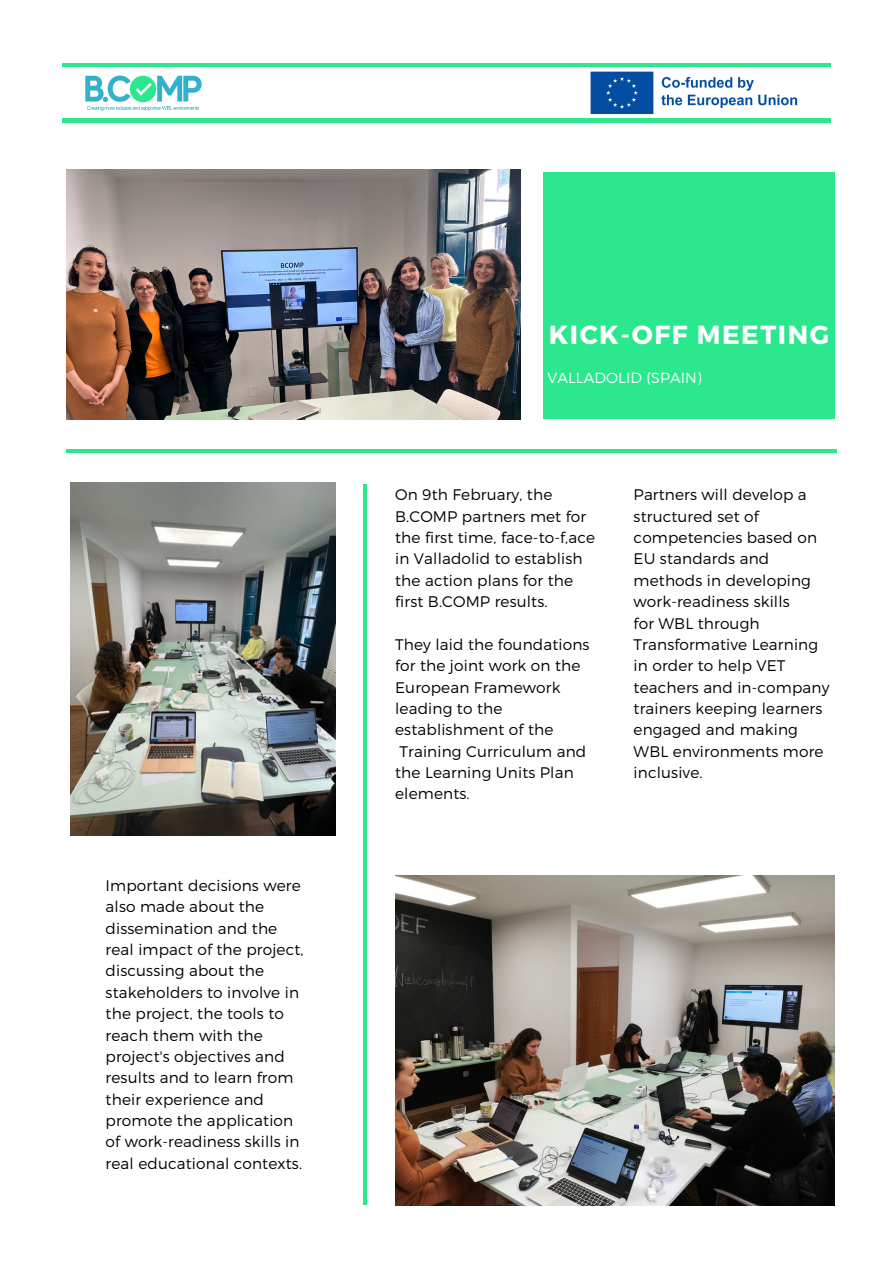
<style>
.page{position:relative;width:893px;height:1264px;background:#fff}
.page>*{position:absolute;margin:0;border:0;box-sizing:border-box;transform-origin:0 0}
.t1{font:700 26.1px "Montserrat";letter-spacing:.06em;color:#fff}
.t2{font:300 15.3px/21.3px "Montserrat";letter-spacing:.01em;color:#000}
.t3{font:300 14.7px "Montserrat";letter-spacing:.01em;color:#fff}
</style>
<div class="page">
<hr style="left:66px;top:449px;width:770px;height:4px;background:#2be88f">
<hr style="left:363px;top:484px;width:4px;height:721px;background:#2be88f">
<img style="left:70px;top:482px;width:266px;height:353px">
<img style="left:395px;top:875px;width:439px;height:330px">
<img style="left:66px;top:170px;width:454px;height:249px">
<div style="left:543px;top:172px;width:291px;height:247px;background:#2be88f"></div>
<hr style="left:63px;top:119px;width:767px;height:3px;background:#2be88f">
<hr style="left:63px;top:63px;width:767px;height:4px;background:#2be88f">
<img style="left:79px;top:75px;width:127px;height:48px">
<img style="left:590px;top:71px;width:208px;height:44px">
<p class="t2" style="left:106px;top:874px;width:199px">Important decisions were also made about the dissemination and the real impact of the project, discussing about the stakeholders to involve in the project, the tools to reach them with the project's objectives and results and to learn from their experience and promote the application of work-readiness skills in real educational contexts.</p>
<p class="t1" style="left:548px;top:318px;width:282px">KICK-OFF MEETING</p>
<p class="t3" style="left:547px;top:368px;width:155px">VALLADOLID (SPAIN)</p>
<p class="t2" style="left:395px;top:483px;width:201px">On 9th February, the<br>B.COMP partners met for the first time, face-to-f,ace in Valladolid to establish the action plans for the first B.COMP results.</p>
<p class="t2" style="left:395px;top:633px;width:196px">They laid the foundations for the joint work on the<br>European Framework leading to the establishment of the<br>Training Curriculum and the Learning Units Plan elements.</p>
<p class="t2" style="left:633px;top:483px;width:185px">Partners will develop a structured set of competencies based on<br>EU standards and methods in developing work-readiness skills</p>
<p class="t2" style="left:633px;top:611px;width:197px">for WBL through<br>Transformative Learning in order to help VET teachers and in-company trainers keeping learners engaged and making<br>WBL environments more inclusive.</p>
</div>
